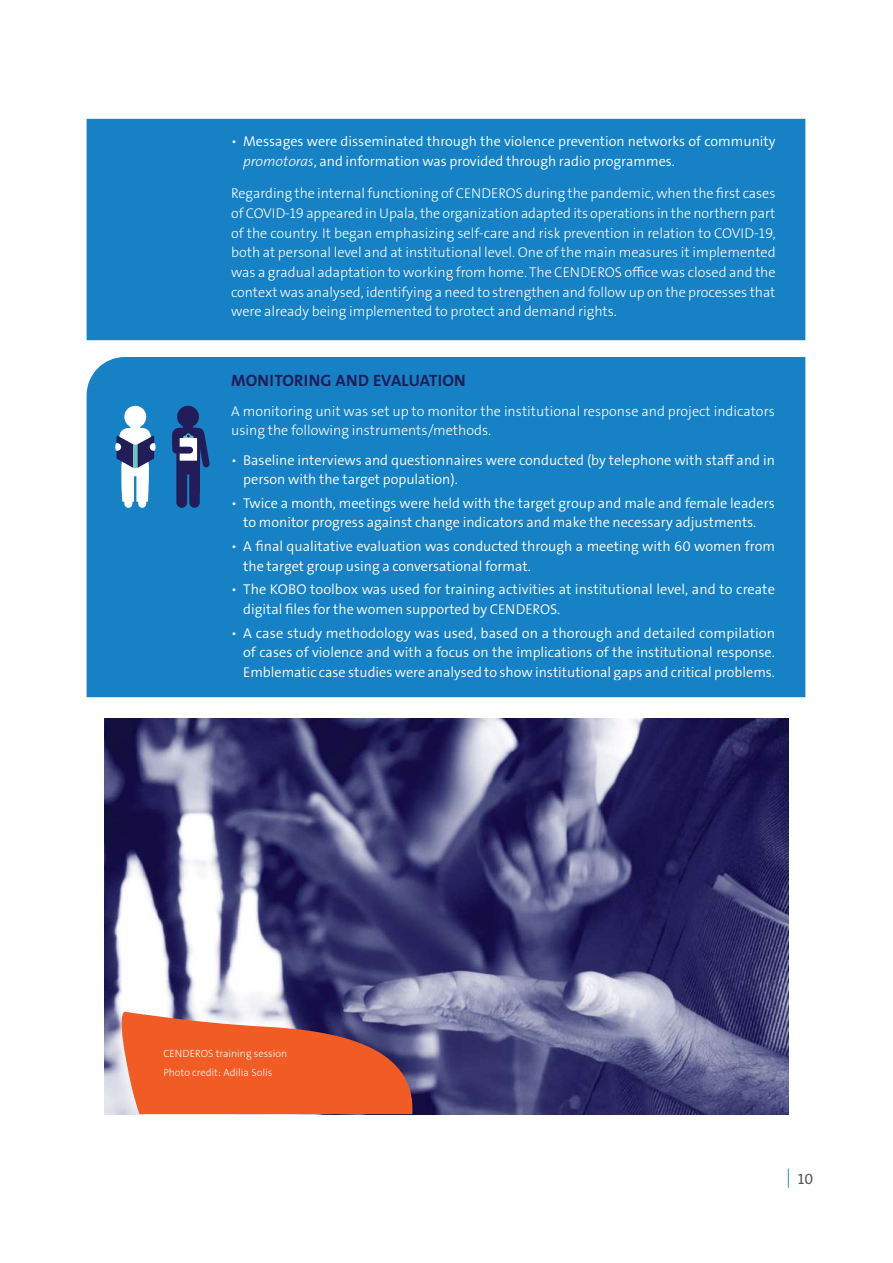
<style>
.page{position:relative;width:893px;height:1263px;background:#fff}
.page>*{position:absolute;margin:0;border:0;box-sizing:border-box;transform-origin:0 0}
.t1{font:16.5px "Grundfos The Sans OT 7 B";letter-spacing:.015em;color:#221d59}
.t2{font:15px "Grundfos The Sans OT 5 R";color:#57585a}
.t3{font:14.25px/19.5px "Grundfos The Sans OT 4 SL";color:#fff}
.t4{font:14.25px/19.6px "Grundfos The Sans OT 3 L";color:#fff;text-align:justify}
.t5{font:10.5px/18.8px "Grundfos The Sans OT 3 L";color:#fff}
.s1{font-family:"Grundfos The Sans OT 3 L"}
.s2{font-family:"Grundfos The Sans OT 3 L Italic"}
</style>
<div class="page">
<svg style="left:788px;top:1168px;width:1px;height:20px"></svg>
<div style="left:86px;top:118px;width:720px;height:223px;background:#1681c4"></div>
<div style="left:86px;top:357px;width:720px;height:341px;background:#1681c4"></div>
<svg style="left:172px;top:404px;width:38px;height:104px;background:#2f548e"></svg>
<svg style="left:115px;top:406px;width:41px;height:102px"></svg>
<img style="left:104px;top:719px;width:685px;height:395px">
<svg style="left:784px;top:839px;width:5px;height:5px"></svg>
<svg style="left:114px;top:1009px;width:303px;height:105px;background:#d46647"></svg>
<p class="t3" style="left:243px;top:132px;width:534px;text-indent:-12px"><span class="s1">•</span> Messages were disseminated through the violence prevention networks of community <span class="s2">promotoras</span>, and information was provided through radio programmes.</p>
<p class="t4" style="left:231px;top:184px;width:546px">Regarding the internal functioning of CENDEROS during the pandemic, when the first cases of COVID-19 appeared in Upala, the organization adapted its operations in the northern part of the country. It began emphasizing self-care and risk prevention in relation to COVID-19, both at personal level and at institutional level. One of the main measures it implemented was a gradual adaptation to working from home. The CENDEROS office was closed and the context was analysed, identifying a need to strengthen and follow up on the processes that were already being implemented to protect and demand rights.</p>
<p class="t1" style="left:231px;top:370px;width:236px">MONITORING AND EVALUATION</p>
<p class="t4" style="left:231px;top:401px;width:545px">A monitoring unit was set up to monitor the institutional response and project indicators using the following instruments/methods.</p>
<p class="t3" style="left:243px;top:450px;width:533px;text-indent:-12px"><span class="s1">•</span> Baseline interviews and questionnaires were conducted (by telephone with staff and in person with the target population).</p>
<p class="t3" style="left:231px;top:493px;width:545px;text-align:center"><span class="s1">•</span> Twice a month, meetings were held with the target group and male and female leaders to monitor progress against change indicators and make the necessary adjustments.</p>
<p class="t3" style="left:243px;top:537px;width:533px;text-indent:-12px"><span class="s1">•</span> A final qualitative evaluation was conducted through a meeting with 60 women from the target group using a conversational format.</p>
<p class="t3" style="left:243px;top:580px;width:533px;text-indent:-12px"><span class="s1">•</span> The KOBO toolbox was used for training activities at institutional level, and to create digital files for the women supported by CENDEROS.</p>
<p class="t3" style="left:243px;top:623px;width:534px;text-align:justify;text-indent:-12px"><span class="s1">•</span> A case study methodology was used, based on a thorough and detailed compilation of cases of violence and with a focus on the implications of the institutional response.<br>Emblematic case studies were analysed to show institutional gaps and critical problems.</p>
<p class="t5" style="left:163px;top:1044px;width:125px">CENDEROS training session<br>Photo credit: Adilia Solís</p>
<p class="t2" style="left:798px;top:1169px;width:17px">10</p>
</div>
